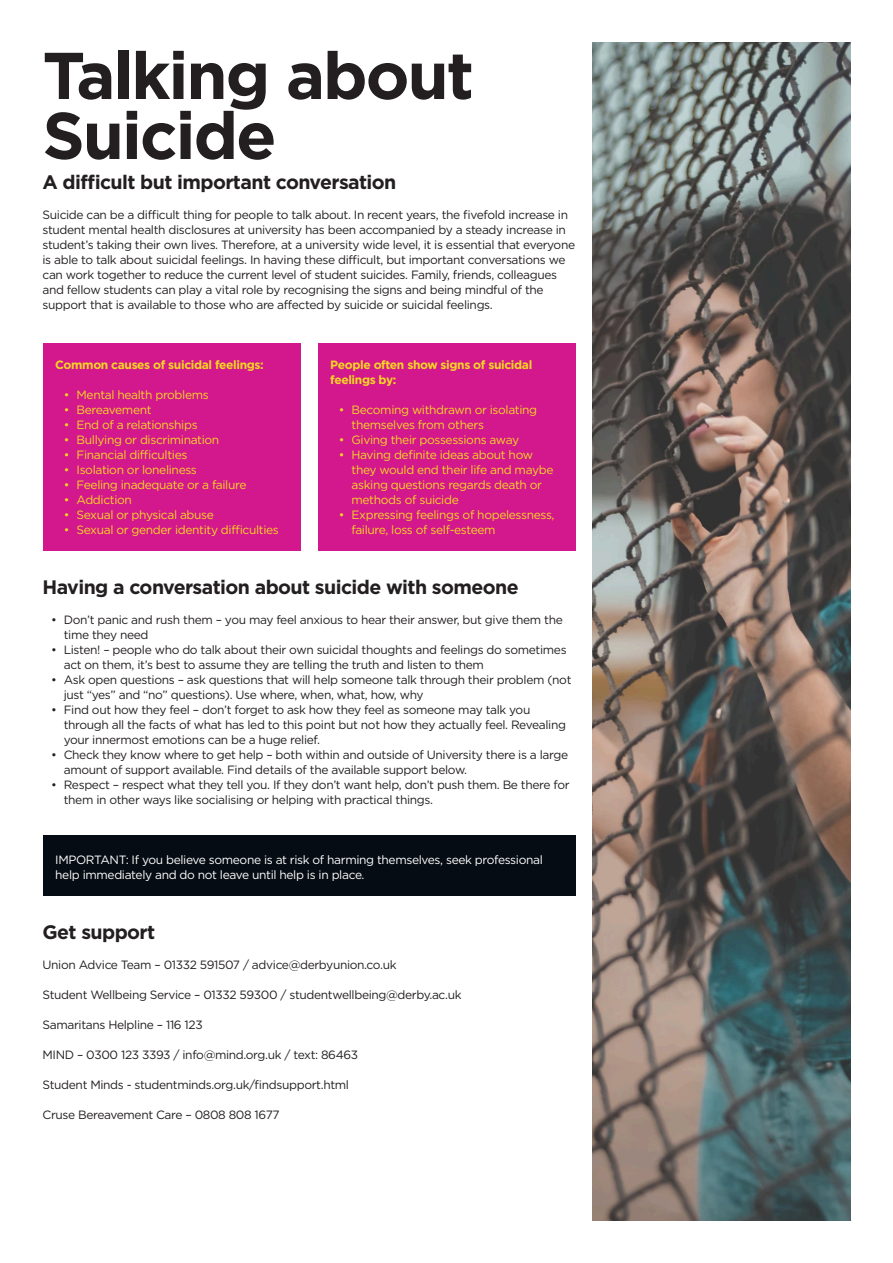
<style>
.page{position:relative;width:893px;height:1263px;background:#fff}
.page>*{position:absolute;margin:0;border:0;box-sizing:border-box;transform-origin:0 0}
.t1{font:700 66px/60px "Gotham HTF";letter-spacing:-.03em;color:#231f20}
.t2{font:700 19.5px "Gotham HTF";letter-spacing:-.03em;color:#231f20}
.t3{font:12px/15px "Gotham HTF";letter-spacing:-.03em;color:#231f20}
.t4{font:12px/15px "Gotham HTF";letter-spacing:-.03em;color:#f4d724}
.t5{font:12px/15px "Gotham HTF";letter-spacing:-.03em;color:#fff}
.t6{font:700 12px/15px "Gotham HTF";letter-spacing:-.03em;color:#f4d724}
</style>
<div class="page">
<div style="left:43px;top:343px;width:257px;height:208px;background:#d3178c"></div>
<div style="left:317px;top:343px;width:258px;height:208px;background:#d3178c"></div>
<div style="left:43px;top:836px;width:532px;height:60px;background:#060c13"></div>
<img style="left:592px;top:43px;width:258px;height:1177px">
<h1 class="t1" style="left:43px;top:44px;width:433px">Talking about<br>Suicide</h1>
<h2 class="t2" style="left:43px;top:171px;width:355px">A difficult but important conversation</h2>
<p class="t3" style="left:43px;top:207px;width:534px">Suicide can be a difficult thing for people to talk about. In recent years, the fivefold increase in student mental health disclosures at university has been accompanied by a steady increase in student’s taking their own lives. Therefore, at a university wide level, it is essential that everyone is able to talk about suicidal feelings. In having these difficult, but important conversations we can work together to reduce the current level of student suicides. Family, friends, colleagues and fellow students can play a vital role by recognising the signs and being mindful of the support that is available to those who are affected by suicide or suicidal feelings.</p>
<p class="t6" style="left:55px;top:357px;width:210px">Common causes of suicidal feelings:</p>
<p class="t4" style="left:64px;top:387px;width:147px">• Mental health problems</p>
<p class="t4" style="left:64px;top:402px;width:89px">• Bereavement</p>
<p class="t4" style="left:64px;top:417px;width:135px">• End of a relationships</p>
<p class="t4" style="left:64px;top:432px;width:157px">• Bullying or discrimination</p>
<p class="t4" style="left:64px;top:447px;width:125px">• Financial difficulties</p>
<p class="t4" style="left:64px;top:462px;width:135px">• Isolation or loneliness</p>
<p class="t4" style="left:64px;top:477px;width:184px">• Feeling inadequate or a failure</p>
<p class="t4" style="left:64px;top:492px;width:70px">• Addiction</p>
<p class="t4" style="left:64px;top:507px;width:152px">• Sexual or physical abuse</p>
<p class="t4" style="left:64px;top:522px;width:217px">• Sexual or gender identity difficulties</p>
<p class="t6" style="left:330px;top:357px;width:204px">People often show signs of suicidal feelings by:</p>
<p class="t4" style="left:352px;top:402px;width:187px;text-indent:-13px">• Becoming withdrawn or isolating themselves from others</p>
<p class="t4" style="left:339px;top:432px;width:182px">• Giving their possessions away</p>
<p class="t4" style="left:352px;top:447px;width:203px;text-indent:-13px">• Having definite ideas about how they would end their life and maybe asking questions regards death or methods of suicide</p>
<p class="t4" style="left:352px;top:507px;width:205px;text-indent:-13px">• Expressing feelings of hopelessness, failure, loss of self-esteem</p>
<h2 class="t2" style="left:43px;top:576px;width:478px">Having a conversation about suicide with someone</h2>
<p class="t3" style="left:64px;top:612px;width:501px;text-indent:-13px">• Don’t panic and rush them – you may feel anxious to hear their answer, but give them the time they need</p>
<p class="t3" style="left:64px;top:642px;width:504px;text-indent:-13px">• Listen! – people who do talk about their own suicidal thoughts and feelings do sometimes act on them, it’s best to assume they are telling the truth and listen to them</p>
<p class="t3" style="left:64px;top:672px;width:509px;text-indent:-13px">• Ask open questions – ask questions that will help someone talk through their problem (not just “yes” and “no” questions). Use where, when, what, how, why</p>
<p class="t3" style="left:64px;top:702px;width:504px;text-indent:-13px">• Find out how they feel – don’t forget to ask how they feel as someone may talk you through all the facts of what has led to this point but not how they actually feel. Revealing your innermost emotions can be a huge relief.</p>
<p class="t3" style="left:64px;top:747px;width:506px;text-indent:-13px">• Check they know where to get help – both within and outside of University there is a large amount of support available. Find details of the available support below.</p>
<p class="t3" style="left:64px;top:777px;width:507px;text-indent:-13px">• Respect – respect what they tell you. If they don’t want help, don’t push them. Be there for them in other ways like socialising or helping with practical things.</p>
<p class="t5" style="left:55px;top:852px;width:489px">IMPORTANT: If you believe someone is at risk of harming themselves, seek professional help immediately and do not leave until help is in place.</p>
<h2 class="t2" style="left:43px;top:921px;width:114px">Get support</h2>
<p class="t3" style="left:43px;top:957px;width:355px">Union Advice Team – 01332 591507 / advice@derbyunion.co.uk</p>
<p class="t3" style="left:43px;top:987px;width:421px">Student Wellbeing Service – 01332 59300 / studentwellbeing@derby.ac.uk</p>
<p class="t3" style="left:43px;top:1017px;width:162px">Samaritans Helpline – 116 123</p>
<p class="t3" style="left:43px;top:1047px;width:317px">MIND – 0300 123 3393 / info@mind.org.uk / text: 86463</p>
<p class="t3" style="left:43px;top:1077px;width:308px">Student Minds - studentminds.org.uk/findsupport.html</p>
<p class="t3" style="left:43px;top:1107px;width:239px">Cruse Bereavement Care – 0808 808 1677</p>
</div>
